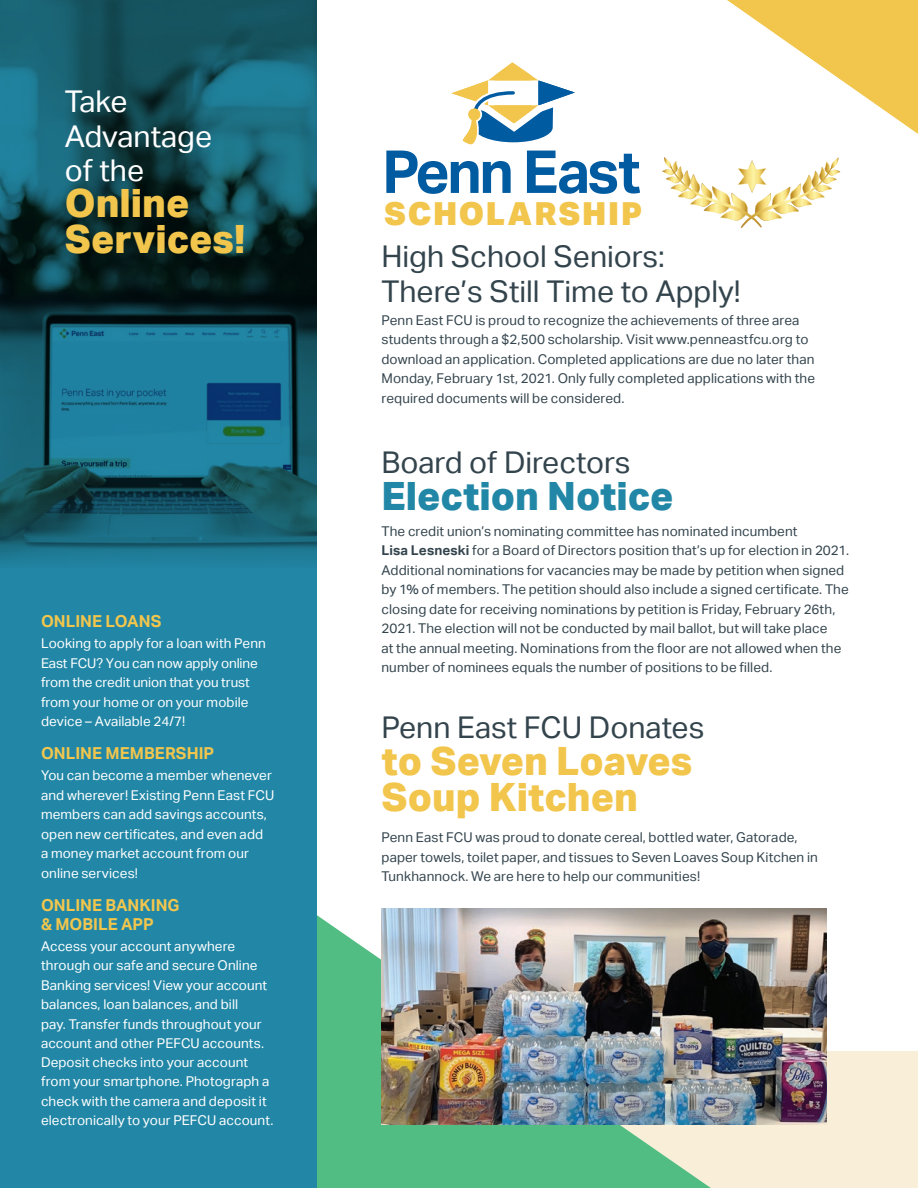
<style>
.page{position:relative;width:918px;height:1188px;background:#fff}
.page>*{position:absolute;margin:0;border:0;box-sizing:border-box;transform-origin:0 0}
.t1{font:800 39px/36px "Aktiv Grotesk";color:#f2c64d}
.t2{font:800 39px "Aktiv Grotesk";color:#2287a6}
.t3{font:900 31.8px "Aktiv Grotesk";letter-spacing:.06em;color:#f2c64d}
.t4{font:30px/34.5px "Aktiv Grotesk";color:#33444d}
.t5{font:30px/34.5px "Aktiv Grotesk";color:#fff}
.t6{font:700 16.5px/19.5px "Aktiv Grotesk";letter-spacing:.005em;color:#f2c64d}
.t7{font:13.5px/19.5px "Aktiv Grotesk";letter-spacing:.005em;color:#33444d}
.t8{font:13.5px/19.5px "Aktiv Grotesk";letter-spacing:.005em;color:#fff}
.s1{font-weight:700}
</style>
<div class="page">
<div style="left:0;top:1052px;width:918px;height:136px;background:#f9efd9"></div>
<svg style="left:317px;top:915px;width:394px;height:273px;background:#64c38e"></svg>
<svg style="left:727px;top:0;width:191px;height:134px"></svg>
<div style="left:0;top:0;width:317px;height:1188px;background:#2287a6"></div>
<img style="left:0;top:0;width:317px;height:563px">
<img style="left:381px;top:908px;width:446px;height:217px">
<svg style="left:386px;top:62px;width:254px;height:132px"></svg>
<div style="left:468px;top:108px;width:12px;height:13px;background:#f2c64d;border-radius:50%"></div>
<svg style="left:662px;top:157px;width:178px;height:71px"></svg>
<h3 class="t5" style="left:65px;top:85px;width:149px">Take<br>Advantage of the</h3>
<h1 class="t1" style="left:65px;top:184px;width:183px">Online<br>Services!</h1>
<p class="t6" style="left:41px;top:612px;width:122px">ONLINE LOANS</p>
<p class="t8" style="left:41px;top:634px;width:226px">Looking to apply for a loan with Penn<br>East FCU? You can now apply online from the credit union that you trust from your home or on your mobile device – Available 24/7!</p>
<p class="t6" style="left:41px;top:744px;width:175px">ONLINE MEMBERSHIP</p>
<p class="t8" style="left:41px;top:766px;width:235px">You can become a member whenever and wherever! Existing Penn East FCU members can add savings accounts, open new certificates, and even add<br>a money market account from our online services!</p>
<p class="t6" style="left:41px;top:895px;width:140px">ONLINE BANKING &amp; MOBILE APP</p>
<p class="t8" style="left:41px;top:937px;width:234px">Access your account anywhere through our safe and secure Online Banking services! View your account balances, loan balances, and bill<br>pay. Transfer funds throughout your account and other PEFCU accounts.<br>Deposit checks into your account from your smartphone. Photograph a check with the camera and deposit it electronically to your PEFCU account.</p>
<h2 class="t3" style="left:384px;top:193px;width:260px">SCHOLARSHIP</h2>
<h3 class="t4" style="left:381px;top:240px;width:361px">High School Seniors:<br>There’s Still Time to Apply!</h3>
<p class="t7" style="left:381px;top:310px;width:435px">Penn East FCU is proud to recognize the achievements of three area students through a $2,500 scholarship. Visit www.penneastfcu.org to download an application. Completed applications are due no later than Monday, February 1st, 2021. Only fully completed applications with the required documents will be considered.</p>
<h3 class="t4" style="left:381px;top:445px;width:250px">Board of Directors</h3>
<h1 class="t2" style="left:381px;top:471px;width:294px">Election Notice</h1>
<p class="t7" style="left:381px;top:521px;width:469px">The credit union’s nominating committee has nominated incumbent<br><span class="s1">Lisa Lesneski</span> for a Board of Directors position that’s up for election in 2021.<br>Additional nominations for vacancies may be made by petition when signed by 1% of members. The petition should also include a signed certificate. The closing date for receiving nominations by petition is Friday, February 26th, 2021. The election will not be conducted by mail ballot, but will take place<br>at the annual meeting. Nominations from the floor are not allowed when the number of nominees equals the number of positions to be filled.</p>
<h3 class="t4" style="left:381px;top:711px;width:324px">Penn East FCU Donates</h3>
<h1 class="t1" style="left:381px;top:742px;width:312px">to Seven Loaves<br>Soup Kitchen</h1>
<p class="t7" style="left:381px;top:828px;width:438px">Penn East FCU was proud to donate cereal, bottled water, Gatorade, paper towels, toilet paper, and tissues to Seven Loaves Soup Kitchen in<br>Tunkhannock. We are here to help our communities!</p>
</div>
